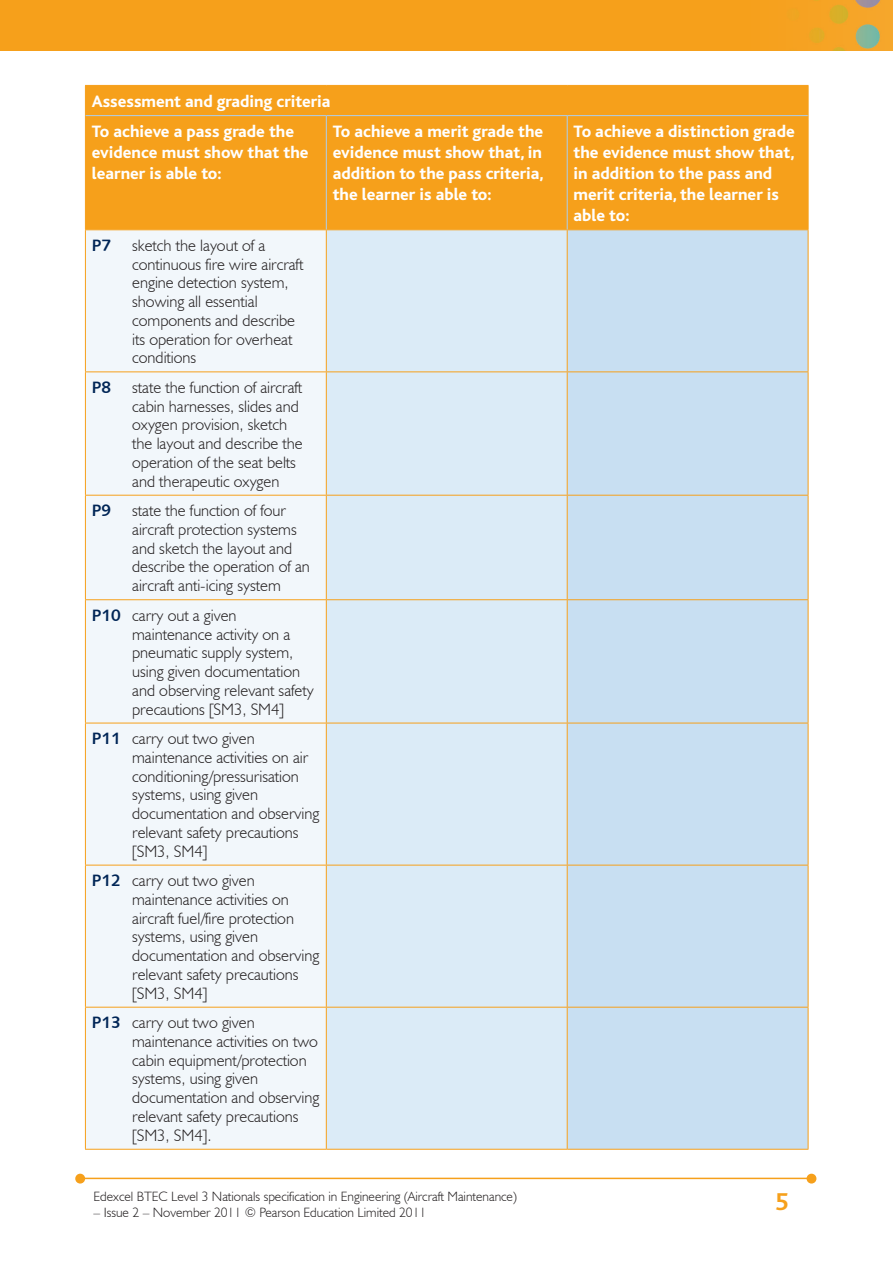
<style>
.page{position:relative;width:893px;height:1263px;background:#fff}
.page>*{position:absolute;margin:0;border:0;box-sizing:border-box;transform-origin:0 0}
.t1{font:700 25.5px "Bliss";color:#f6a01b}
.table_head{font:800 17.25px/21px "Bliss";color:#fff}
.table_text-indented{font:300 16.5px/18.8px "Humanist 521 BT";color:#231f20}
.table_text-indented-2{font:16.5px "Humanist 531 BT Bold A";color:#002556}
.t2{font:300 13.5px "Humanist 521 BT";color:#231f20}
.s1{font-family:"Humanist 531 BT Bold A";font-weight:400;color:#002556}
</style>
<div class="page">
<img style="left:0;top:0;width:893px;height:51px">
<hr style="left:82px;top:1178px;width:728px;height:1px;background:#f6a01b">
<div style="left:807px;top:1174px;width:9px;height:9px;background:#f6a01b;border-radius:50%"></div>
<div style="left:807px;top:1174px;width:9px;height:9px;border:2px solid #f6a01b;border-radius:50%"></div>
<div style="left:76px;top:1174px;width:8px;height:9px;background:#f6a01b;border-radius:50%"></div>
<div style="left:75px;top:1174px;width:10px;height:9px;border:2px solid #f6a01b;border-radius:50%"></div>
<div style="left:86px;top:86px;width:722px;height:143px;background:#f6a01b"></div>
<div style="left:86px;top:230px;width:240px;height:919px;background:#f2f7fb"></div>
<div style="left:327px;top:230px;width:240px;height:919px;background:#dbebf7"></div>
<div style="left:568px;top:230px;width:240px;height:919px;background:#c8dff2"></div>
<hr style="left:85px;top:229px;width:241px;height:1px;background:#f6a01b">
<hr style="left:326px;top:229px;width:241px;height:1px;background:#f6a01b">
<hr style="left:567px;top:229px;width:241px;height:1px;background:#f6a01b">
<hr style="left:808px;top:86px;width:1px;height:30px;background:#f6a01b">
<hr style="left:85px;top:86px;width:1px;height:30px;background:#f6a01b">
<hr style="left:85px;top:85px;width:241px;height:1px;background:#f6a01b">
<hr style="left:326px;top:85px;width:241px;height:1px;background:#f6a01b">
<hr style="left:567px;top:85px;width:241px;height:1px;background:#f6a01b">
<hr style="left:85px;top:116px;width:1px;height:113px;background:#f6a01b">
<hr style="left:86px;top:115px;width:240px;height:1px;background:#accfed">
<hr style="left:326px;top:116px;width:1px;height:113px;background:#accfed">
<hr style="left:326px;top:115px;width:241px;height:1px;background:#accfed">
<hr style="left:567px;top:116px;width:1px;height:113px;background:#accfed">
<hr style="left:808px;top:116px;width:1px;height:113px;background:#f6a01b">
<hr style="left:567px;top:115px;width:241px;height:1px;background:#accfed">
<hr style="left:326px;top:230px;width:1px;height:141px;background:#f6a01b">
<hr style="left:567px;top:230px;width:1px;height:141px;background:#f6a01b">
<hr style="left:85px;top:230px;width:1px;height:141px;background:#f6a01b">
<hr style="left:808px;top:230px;width:1px;height:141px;background:#f6a01b">
<hr style="left:326px;top:372px;width:1px;height:123px;background:#f6a01b">
<hr style="left:567px;top:372px;width:1px;height:123px;background:#f6a01b">
<hr style="left:85px;top:372px;width:1px;height:123px;background:#f6a01b">
<hr style="left:808px;top:372px;width:1px;height:123px;background:#f6a01b">
<hr style="left:85px;top:371px;width:241px;height:1px;background:#f6a01b">
<hr style="left:326px;top:371px;width:241px;height:1px;background:#f6a01b">
<hr style="left:567px;top:371px;width:241px;height:1px;background:#f6a01b">
<hr style="left:326px;top:496px;width:1px;height:103px;background:#f6a01b">
<hr style="left:567px;top:496px;width:1px;height:103px;background:#f6a01b">
<hr style="left:85px;top:496px;width:1px;height:103px;background:#f6a01b">
<hr style="left:808px;top:496px;width:1px;height:103px;background:#f6a01b">
<hr style="left:85px;top:495px;width:241px;height:1px;background:#f6a01b">
<hr style="left:326px;top:495px;width:241px;height:1px;background:#f6a01b">
<hr style="left:567px;top:495px;width:241px;height:1px;background:#f6a01b">
<hr style="left:326px;top:600px;width:1px;height:123px;background:#f6a01b">
<hr style="left:567px;top:600px;width:1px;height:123px;background:#f6a01b">
<hr style="left:85px;top:600px;width:1px;height:123px;background:#f6a01b">
<hr style="left:808px;top:600px;width:1px;height:123px;background:#f6a01b">
<hr style="left:85px;top:599px;width:241px;height:1px;background:#f6a01b">
<hr style="left:326px;top:599px;width:241px;height:1px;background:#f6a01b">
<hr style="left:567px;top:599px;width:241px;height:1px;background:#f6a01b">
<hr style="left:326px;top:723px;width:1px;height:142px;background:#f6a01b">
<hr style="left:567px;top:723px;width:1px;height:142px;background:#f6a01b">
<hr style="left:85px;top:723px;width:1px;height:142px;background:#f6a01b">
<hr style="left:808px;top:723px;width:1px;height:142px;background:#f6a01b">
<hr style="left:85px;top:723px;width:241px;height:1px;background:#f6a01b">
<hr style="left:326px;top:723px;width:241px;height:1px;background:#f6a01b">
<hr style="left:567px;top:723px;width:241px;height:1px;background:#f6a01b">
<hr style="left:326px;top:865px;width:1px;height:142px;background:#f6a01b">
<hr style="left:567px;top:865px;width:1px;height:142px;background:#f6a01b">
<hr style="left:85px;top:865px;width:1px;height:142px;background:#f6a01b">
<hr style="left:808px;top:865px;width:1px;height:142px;background:#f6a01b">
<hr style="left:85px;top:865px;width:241px;height:1px;background:#f6a01b">
<hr style="left:326px;top:865px;width:241px;height:1px;background:#f6a01b">
<hr style="left:567px;top:865px;width:241px;height:1px;background:#f6a01b">
<hr style="left:326px;top:1007px;width:1px;height:142px;background:#f6a01b">
<hr style="left:567px;top:1007px;width:1px;height:142px;background:#f6a01b">
<hr style="left:85px;top:1007px;width:1px;height:142px;background:#f6a01b">
<hr style="left:808px;top:1007px;width:1px;height:142px;background:#f6a01b">
<hr style="left:85px;top:1007px;width:241px;height:1px;background:#f6a01b">
<hr style="left:326px;top:1007px;width:241px;height:1px;background:#f6a01b">
<hr style="left:567px;top:1007px;width:241px;height:1px;background:#f6a01b">
<hr style="left:85px;top:1149px;width:241px;height:1px;background:#f6a01b">
<hr style="left:326px;top:1149px;width:241px;height:1px;background:#f6a01b">
<hr style="left:567px;top:1149px;width:241px;height:1px;background:#f6a01b">
<p class="table_head" style="left:92px;top:91px;width:240px">Assessment and grading criteria</p>
<p class="table_head" style="left:92px;top:122px;width:218px">To achieve a pass grade the evidence must show that the learner is able to:</p>
<p class="table_head" style="left:333px;top:122px;width:213px;text-align:justify">To achieve a merit grade the evidence must show that, in addition to the pass criteria, the learner is able to:</p>
<p class="table_head" style="left:574px;top:122px;width:223px">To achieve a distinction grade the evidence must show that, in addition to the pass and merit criteria, the learner is able to:</p>
<p class="table_text-indented-2" style="left:92px;top:235px;width:21px">P7</p>
<p class="table_text-indented" style="left:132px;top:236px;width:173px">sketch the layout of a continuous fire wire aircraft engine detection system, showing all essential components and describe its operation for overheat conditions</p>
<p class="table_text-indented-2" style="left:92px;top:377px;width:21px">P8</p>
<p class="table_text-indented" style="left:132px;top:378px;width:172px">state the function of aircraft cabin harnesses, slides and oxygen provision, sketch the layout and describe the operation of the seat belts and therapeutic oxygen</p>
<p class="table_text-indented-2" style="left:92px;top:500px;width:21px">P9</p>
<p class="table_text-indented" style="left:132px;top:501px;width:179px">state the function of four aircraft protection systems and sketch the layout and describe the operation of an aircraft anti-icing system</p>
<p class="table_text-indented" style="left:132px;top:605px;width:183px;text-indent:-40px"><span class="s1">P10</span> carry out a given maintenance activity on a pneumatic supply system, using given documentation and observing relevant safety precautions [SM3, SM4]</p>
<p class="table_text-indented" style="left:132px;top:729px;width:189px;text-indent:-40px"><span class="s1">P11</span> carry out two given maintenance activities on air conditioning/pressurisation systems, using given documentation and observing relevant safety precautions [SM3, SM4]</p>
<p class="table_text-indented" style="left:132px;top:871px;width:189px;text-indent:-40px"><span class="s1">P12</span> carry out two given maintenance activities on aircraft fuel/fire protection systems, using given documentation and observing relevant safety precautions [SM3, SM4]</p>
<p class="table_text-indented" style="left:132px;top:1013px;width:189px;text-indent:-40px"><span class="s1">P13</span> carry out two given maintenance activities on two cabin equipment/protection systems, using given documentation and observing relevant safety precautions [SM3, SM4].</p>
<p class="t2" style="left:94px;top:1188px;width:425px">Edexcel BTEC Level 3 Nationals specification in Engineering (Aircraft Maintenance)</p>
<p class="t2" style="left:94px;top:1204px;width:334px">– Issue 2 – November 2011 © Pearson Education Limited 2011</p>
<h1 class="t1" style="left:775px;top:1188px;width:15px">5</h1>
</div>
